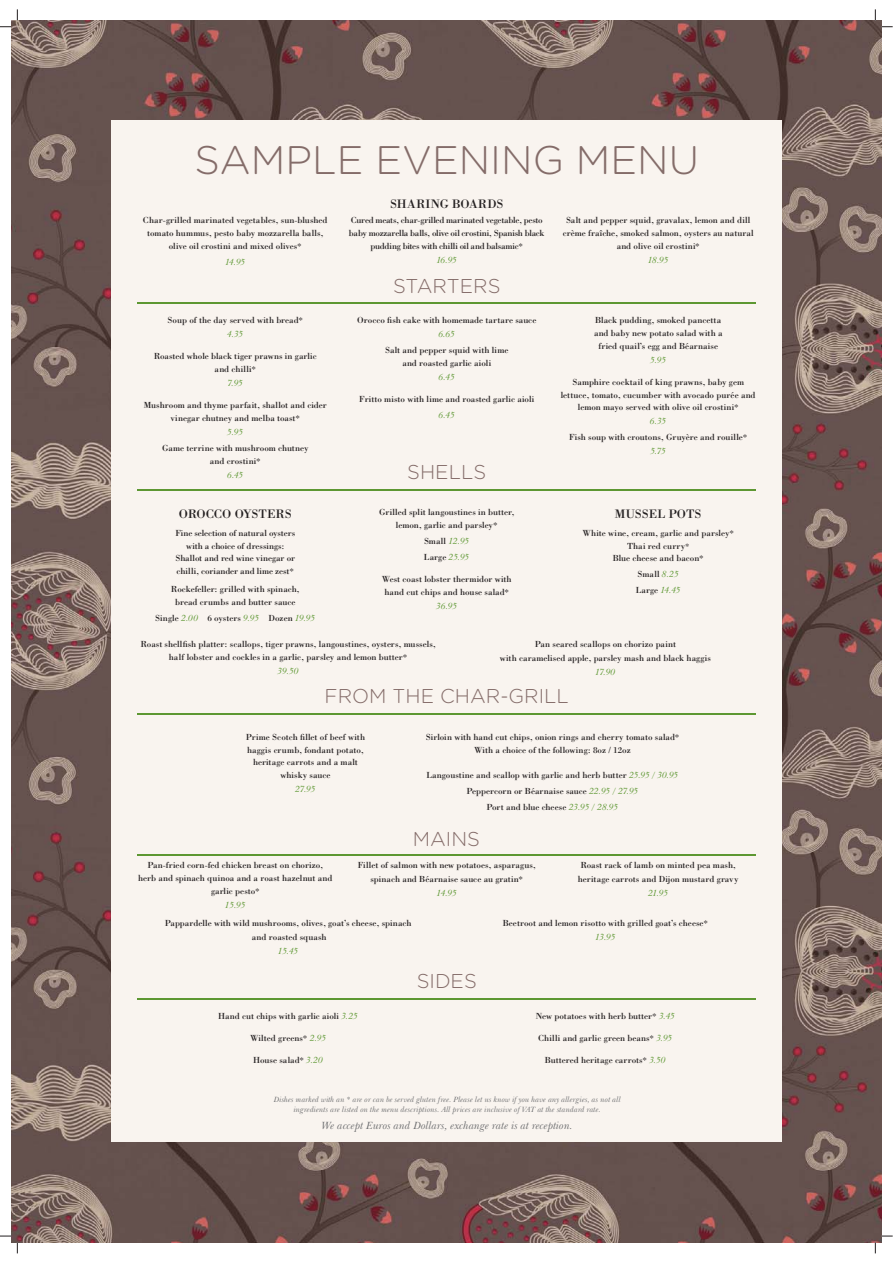
<style>
.page{position:relative;width:893px;height:1263px;background:#fff}
.page>*{position:absolute;margin:0;border:0;box-sizing:border-box;transform-origin:0 0}
.t1{font:300 39.9px "Gotham Rounded";color:#846c69}
.t2{font:300 19.95px "Gotham Rounded";color:#846c69}
.t3{font:12.75px "Bodoni";letter-spacing:-.005em;color:#231f20}
.t4{font:12.75px "Bodoni";letter-spacing:.02em;color:#231f20}
.t5{font:italic 10.65px "New Baskerville IT Cby BT";color:#6d6e70}
.t6{font:9.15px/12.8px "Bodoni";letter-spacing:-.005em;color:#231f20;text-align:center}
.t7{font:9.15px/12.8px "Bodoni";letter-spacing:-.03em;color:#231f20;text-align:center}
.t8{font:italic 9.15px "New Baskerville IT Cby BT";letter-spacing:-.045em;color:#5d9732}
.t9{font:italic 7.8px/10.4px "New Baskerville IT Cby BT";letter-spacing:.01em;color:#6d6e70;text-align:center}
.s1{font-family:"New Baskerville IT Cby BT";font-style:italic;color:#5d9732}
.s2{font-size:8.55px}
</style>
<div class="page">
<img style="left:11px;top:20px;width:870px;height:1222px">
<div style="left:112px;top:121px;width:670px;height:1021px;background:#f9f4ef"></div>
<hr style="left:137px;top:303px;width:619px;height:1px;background:#5d9732">
<hr style="left:137px;top:489px;width:619px;height:1px;background:#5d9732">
<hr style="left:137px;top:713px;width:619px;height:1px;background:#5d9732">
<hr style="left:137px;top:855px;width:619px;height:1px;background:#5d9732">
<hr style="left:137px;top:998px;width:619px;height:2px;background:#5d9732">
<svg style="left:881px;top:26px;width:12px;height:1px"></svg>
<svg style="left:875px;top:1236px;width:18px;height:17px"></svg>
<h1 class="t1" style="left:194px;top:146px;width:506px">SAMPLE EVENING MENU</h1>
<p class="t6" style="left:143px;top:215px;width:186px">Char-grilled marinated vegetables, sun-blushed tomato hummus, pesto baby mozzarella balls, olive oil crostini and mixed olives*</p>
<p class="t8" style="left:225px;top:258px;width:22px">14.95</p>
<p class="t6" style="left:168px;top:315px;width:137px">Soup of the day served with bread*</p>
<p class="t8" style="left:227px;top:330px;width:18px">4.35</p>
<p class="t6" style="left:154px;top:351px;width:165px">Roasted whole black tiger prawns in garlic and chilli*</p>
<p class="t8" style="left:227px;top:379px;width:17px">7.95</p>
<p class="t6" style="left:144px;top:400px;width:185px">Mushroom and thyme parfait, shallot and cider vinegar chutney and melba toast*</p>
<p class="t8" style="left:227px;top:429px;width:18px">5.95</p>
<p class="t6" style="left:162px;top:443px;width:148px">Game terrine with mushroom chutney and crostini*</p>
<p class="t8" style="left:227px;top:471px;width:18px">6.45</p>
<h3 class="t3" style="left:179px;top:509px;width:114px">OROCCO OYSTERS</h3>
<p class="t6" style="left:175px;top:527px;width:121px">Fine selection of natural oysters with a choice of dressings:<br>Shallot and red wine vinegar or chilli, coriander and lime zest*</p>
<p class="t6" style="left:171px;top:584px;width:130px">Rockefeller: grilled with spinach, bread crumbs and butter sauce</p>
<p class="t6" style="left:155px;top:612px;width:162px">Single <span class="s1">2.00</span> 6 oysters <span class="s1">9.95</span> Dozen <span class="s1">19.95</span></p>
<h3 class="t4" style="left:390px;top:199px;width:115px">SHARING BOARDS</h3>
<p class="t7" style="left:349px;top:215px;width:197px">Cured meats, char-grilled marinated vegetable, pesto baby mozzarella balls, olive oil crostini, Spanish black pudding bites with chilli oil and balsamic*</p>
<p class="t8" style="left:436px;top:256px;width:22px">16.95</p>
<h2 class="t2" style="left:393px;top:279px;width:109px">STARTERS</h2>
<p class="t6" style="left:357px;top:315px;width:181px">Orocco fish cake with homemade tartare sauce</p>
<p class="t8" style="left:438px;top:330px;width:18px">6.65</p>
<p class="t6" style="left:385px;top:345px;width:125px">Salt and pepper squid with lime and roasted garlic aioli</p>
<p class="t8" style="left:438px;top:373px;width:18px">6.45</p>
<p class="t6" style="left:359px;top:394px;width:177px">Fritto misto with lime and roasted garlic aioli</p>
<p class="t8" style="left:438px;top:411px;width:18px">6.45</p>
<h2 class="t2" style="left:407px;top:465px;width:81px">SHELLS</h2>
<p class="t6" style="left:379px;top:507px;width:137px">Grilled split langoustines in butter, lemon, garlic and parsley*</p>
<p class="t6" style="left:424px;top:534px;width:47px;line-height:15.9px;text-align:left">Small <span class="s1">12.95<br></span>Large <span class="s1">25.95</span></p>
<p class="t6" style="left:382px;top:574px;width:131px;text-align:left">West coast lobster thermidor with hand cut chips and house salad*</p>
<p class="t8" style="left:436px;top:602px;width:23px">36.95</p>
<p class="t6" style="left:563px;top:215px;width:193px">Salt and pepper squid, gravalax, lemon and dill crème fraîche, smoked salmon, oysters au natural and olive oil crostini*</p>
<p class="t8" style="left:648px;top:256px;width:22px">18.95</p>
<p class="t6" style="left:594px;top:315px;width:130px">Black pudding, smoked pancetta and baby new potato salad with a fried quail’s egg and Béarnaise</p>
<p class="t8" style="left:650px;top:356px;width:18px">5.95</p>
<p class="t6" style="left:561px;top:376px;width:196px">Samphire cocktail of king prawns, baby gem lettuce, tomato, cucumber with avocado purée and lemon mayo served with olive oil crostini*</p>
<p class="t8" style="left:650px;top:418px;width:18px">6.35</p>
<p class="t6" style="left:569px;top:432px;width:179px">Fish soup with croutons, Gruyère and rouille*</p>
<p class="t8" style="left:650px;top:448px;width:17px">5.75</p>
<h3 class="t3" style="left:615px;top:509px;width:88px">MUSSEL POTS</h3>
<p class="t6" style="left:582px;top:527px;width:153px">White wine, cream, garlic and parsley*<br>Thai red curry<span class="s2">*<br></span>Blue cheese and bacon*</p>
<p class="t6" style="left:636px;top:567px;width:47px;line-height:15.9px;text-align:left">Small <span class="s1">8.25<br></span>Large <span class="s1">14.45</span></p>
<p class="t6" style="left:141px;top:638px;width:297px">Roast shellfish platter: scallops, tiger prawns, langoustines, oysters, mussels, half lobster and cockles in a garlic, parsley and lemon butter*</p>
<p class="t8" style="left:278px;top:667px;width:23px">39.50</p>
<p class="t6" style="left:500px;top:638px;width:212px;line-height:14.1px">Pan seared scallops on chorizo paint<br>with caramelised apple, parsley mash and black haggis</p>
<p class="t8" style="left:595px;top:668px;width:22px">17.90</p>
<h2 class="t2" style="left:325px;top:689px;width:246px">FROM THE CHAR-GRILL</h2>
<p class="t6" style="left:246px;top:732px;width:121px">Prime Scotch fillet of beef with haggis crumb, fondant potato, heritage carrots and a malt whisky sauce</p>
<p class="t8" style="left:295px;top:785px;width:22px">27.95</p>
<p class="t6" style="left:426px;top:732px;width:255px">Sirloin with hand cut chips, onion rings and cherry tomato salad*<br>With a choice of the following: 8oz / 12oz</p>
<p class="t6" style="left:426px;top:768px;width:254px;line-height:15.9px">Langoustine and scallop with garlic and herb butter <span class="s1">25.95 / 30.95<br></span>Peppercorn or Béarnaise sauce <span class="s1">22.95 / 27.95<br></span>Port and blue cheese <span class="s1">23.95 / 28.95</span></p>
<h2 class="t2" style="left:413px;top:832px;width:69px">MAINS</h2>
<p class="t6" style="left:138px;top:860px;width:196px">Pan-fried corn-fed chicken breast on chorizo, herb and spinach quinoa and a roast hazelnut and garlic pesto*</p>
<p class="t8" style="left:225px;top:901px;width:22px">15.95</p>
<p class="t6" style="left:358px;top:859px;width:180px;line-height:14.1px">Fillet of salmon with new potatoes, asparagus, spinach and Béarnaise sauce au gratin*</p>
<p class="t8" style="left:436px;top:890px;width:22px">14.95</p>
<p class="t6" style="left:578px;top:859px;width:162px;line-height:14.1px;text-align:left">Roast rack of lamb on minted pea mash, heritage carrots and Dijon mustard gravy</p>
<p class="t8" style="left:648px;top:890px;width:22px">21.95</p>
<p class="t6" style="left:165px;top:917px;width:248px;line-height:14.1px">Pappardelle with wild mushrooms, olives, goat’s cheese, spinach and roasted squash</p>
<p class="t8" style="left:278px;top:948px;width:22px">15.45</p>
<p class="t6" style="left:218px;top:1010px;width:141px">Hand cut chips with garlic aioli <span class="s1">3.25</span></p>
<p class="t6" style="left:250px;top:1032px;width:78px">Wilted greens* <span class="s1">2.95</span></p>
<p class="t6" style="left:253px;top:1055px;width:71px">House salad* <span class="s1">3.20</span></p>
<h2 class="t2" style="left:417px;top:974px;width:62px">SIDES</h2>
<p class="t6" style="left:503px;top:918px;width:207px">Beetroot and lemon risotto with grilled goat’s cheese*</p>
<p class="t8" style="left:595px;top:934px;width:22px">13.95</p>
<p class="t6" style="left:536px;top:1010px;width:141px">New potatoes with herb butter* <span class="s1">3.45</span></p>
<p class="t6" style="left:538px;top:1032px;width:136px">Chilli and garlic green beans* <span class="s1">3.95</span></p>
<p class="t6" style="left:545px;top:1055px;width:122px">Buttered heritage carrots* <span class="s1">3.50</span></p>
<p class="t9" style="left:274px;top:1095px;width:349px">Dishes marked with an * are or can be served gluten free. Please let us know if you have any allergies, as not all ingredients are listed on the menu descriptions. All prices are inclusive of VAT at the standard rate.</p>
<p class="t5" style="left:322px;top:1121px;width:253px">We accept Euros and Dollars, exchange rate is at reception.</p>
</div>
